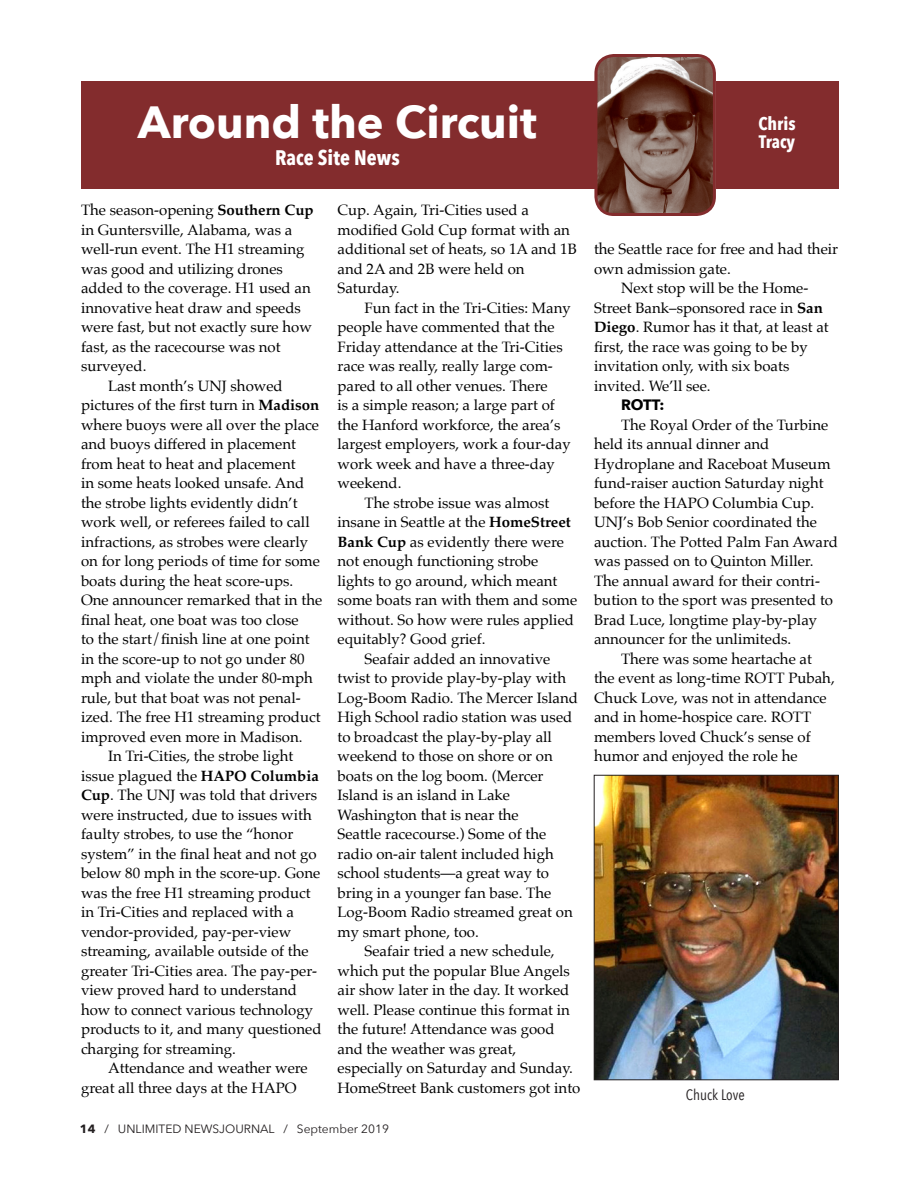
<style>
.page{position:relative;width:918px;height:1188px;background:#fff}
.page>*{position:absolute;margin:0;border:0;box-sizing:border-box;transform-origin:0 0}
.t1{font:700 45px "Avenir Next";color:#fff}
.t2{font:700 21px "Avenir Next Condensed";color:#fff}
.t3{font:700 18px "Avenir Next Condensed";color:#fff}
.Body{font:15px/19.5px "Palatino";color:#000}
.t4{font:15px "Avenir Next Condensed";color:#231f20}
.Body-2{font:700 15px "Avenir Next";color:#000}
.t5{font:12px "Avenir Next";color:#231f20}
.s1{font-weight:700}
</style>
<div class="page">
<div style="left:716px;top:81px;width:122px;height:108px;background:#832c2d"></div>
<div style="left:81px;top:81px;width:513px;height:108px;background:#832c2d"></div>
<img style="left:598px;top:56px;width:116px;height:156px">
<div style="left:594px;top:54px;width:122px;height:162px;border:3px solid #832c2d;border-radius:18px"></div>
<img style="left:596px;top:777px;width:241px;height:301px">
<div style="left:594px;top:775px;width:245px;height:305px;border:1px solid #231f20"></div>
<p class="t1" style="left:138px;top:83px;width:401px">Around the Circuit</p>
<p class="t2" style="left:275px;top:145px;width:126px">Race Site News</p>
<p class="t3" style="left:758px;top:113px;width:39px">Chris</p>
<p class="t3" style="left:759px;top:131px;width:38px">Tracy</p>
<p class="Body" style="left:81px;top:200px;width:234px">The season-opening <span class="s1">Southern Cup </span>in Guntersville, Alabama, was a well-run event. The H1 streaming was good and utilizing drones added to the coverage. H1 used an innovative heat draw and speeds were fast, but not exactly sure how fast, as the racecourse was not surveyed.</p>
<p class="Body" style="left:81px;top:376px;width:243px;text-indent:27px">Last month’s UNJ showed pictures of the first turn in <span class="s1">Madison </span>where buoys were all over the place and buoys differed in placement from heat to heat and placement<br>in some heats looked unsafe. And the strobe lights evidently didn’t work well, or referees failed to call infractions, as strobes were clearly on for long periods of time for some boats during the heat score-ups.<br>One announcer remarked that in the final heat, one boat was too close<br>to the start/finish line at one point in the score-up to not go under 80 mph and violate the under 80-mph rule, but that boat was not penal&shy;ized. The free H1 streaming product improved even more in Madison.</p>
<p class="Body" style="left:81px;top:746px;width:242px;text-indent:27px">In Tri-Cities, the strobe light issue plagued the <span class="s1">HAPO Columbia Cup</span>. The UNJ was told that drivers were instructed, due to issues with faulty strobes, to use the “honor system” in the final heat and not go below 80 mph in the score-up. Gone was the free H1 streaming product in Tri-Cities and replaced with a vendor-provided, pay-per-view streaming, available outside of the greater Tri-Cities area. The pay-per&shy;view proved hard to understand how to connect various technology products to it, and many questioned charging for streaming.</p>
<p class="Body" style="left:81px;top:1058px;width:228px;text-indent:27px">Attendance and weather were great all three days at the HAPO</p>
<p class="Body" style="left:338px;top:200px;width:241px">Cup. Again, Tri-Cities used a modified Gold Cup format with an additional set of heats, so 1A and 1B and 2A and 2B were held on<br>Saturday.</p>
<p class="Body" style="left:338px;top:298px;width:235px;text-indent:27px">Fun fact in the Tri-Cities: Many people have commented that the<br>Friday attendance at the Tri-Cities race was really, really large com&shy;pared to all other venues. There<br>is a simple reason; a large part of the Hanford workforce, the area’s largest employers, work a four-day work week and have a three-day weekend.</p>
<p class="Body" style="left:338px;top:493px;width:241px;text-indent:27px">The strobe issue was almost insane in Seattle at the <span class="s1">HomeStreet<br>Bank Cup</span> as evidently there were not enough functioning strobe lights to go around, which meant some boats ran with them and some without. So how were rules applied equitably? Good grief.</p>
<p class="Body" style="left:338px;top:649px;width:242px;text-indent:27px">Seafair added an innovative twist to provide play-by-play with<br>Log-Boom Radio. The Mercer Island<br>High School radio station was used to broadcast the play-by-play all weekend to those on shore or on boats on the log boom. (Mercer<br>Island is an island in Lake<br>Washington that is near the<br>Seattle racecourse.) Some of the radio on-air talent included high school students—a great way to bring in a younger fan base. The<br>Log-Boom Radio streamed great on my smart phone, too.</p>
<p class="Body" style="left:338px;top:941px;width:244px;text-indent:27px">Seafair tried a new schedule, which put the popular Blue Angels air show later in the day. It worked well. Please continue this format in the future! Attendance was good and the weather was great, especially on Saturday and Sunday.<br>HomeStreet Bank customers got into</p>
<p class="t5" style="left:80px;top:1119px;width:311px"><span class="s1">14</span> / UNLIMITED NEWSJOURNAL / September 2019</p>
<p class="Body" style="left:594px;top:239px;width:246px">the Seattle race for free and had their own admission gate.</p>
<p class="Body" style="left:594px;top:278px;width:236px;text-indent:27px">Next stop will be the Home-<br>Street Bank–sponsored race in <span class="s1">San<br>Diego</span>. Rumor has it that, at least at first, the race was going to be by invitation only, with six boats invited. We’ll see.</p>
<p class="Body-2" style="left:621px;top:392px;width:45px">ROTT:</p>
<p class="Body" style="left:594px;top:415px;width:245px;text-indent:27px">The Royal Order of the Turbine held its annual dinner and<br>Hydroplane and Raceboat Museum fund-raiser auction Saturday night before the HAPO Columbia Cup.<br>UNJ’s Bob Senior coordinated the auction. The Potted Palm Fan Award was passed on to Quinton Miller.<br>The annual award for their contri&shy;bution to the sport was presented to<br>Brad Luce, longtime play-by-play announcer for the unlimiteds.</p>
<p class="Body" style="left:594px;top:649px;width:242px;text-indent:27px">There was some heartache at the event as long-time ROTT Pubah,<br>Chuck Love, was not in attendance and in home-hospice care. ROTT members loved Chuck’s sense of humor and enjoyed the role he</p>
<p class="t4" style="left:686px;top:1082px;width:60px">Chuck Love</p>
</div>
